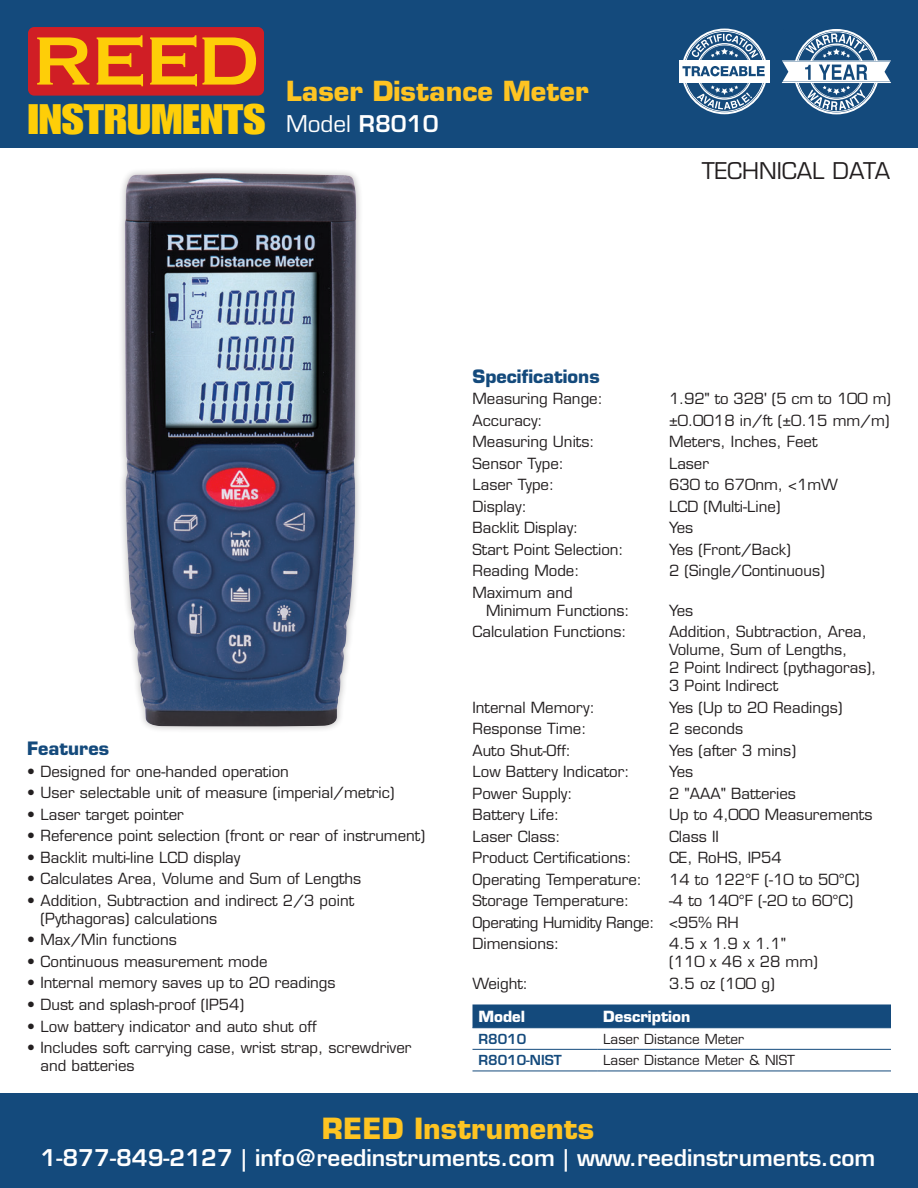
<style>
.page{position:relative;width:918px;height:1188px;background:#fff}
.page>*{position:absolute;margin:0;border:0;box-sizing:border-box;transform-origin:0 0}
.t1{font:41.7px "Impact LT Std";color:#fece08;scale:1.19 1}
.t2{font:700 28.5px "Eurostile LT Std";color:#fec422}
.t3{font:700 27px "Eurostile LT Std";color:#fec422}
.t4{font:600 22.5px "Eurostile LT Std";color:#fff}
.t5{font:22.5px "Eurostile LT Std";color:#231f20}
.t6{font:22.5px "Eurostile LT Std";color:#fff}
.t7{font:700 18px "Eurostile LT Std";color:#144a7c}
.t8{font:15px/18px "Eurostile LT Std";color:#231f20}
.t9{font:15px/21.5px "Eurostile LT Std";letter-spacing:-.02em;color:#231f20}
.t10{font:700 15px "Eurostile LT Std";color:#fff}
.t11{font:13.5px "Eurostile LT Std";color:#231f20}
.t12{font:600 13.5px "Eurostile LT Std";color:#144a7c}
.s1{font-weight:600}
</style>
<div class="page">
<div style="left:0;top:0;width:918px;height:148px;background:#144a7c"></div>
<svg style="left:782px;top:29px;width:109px;height:85px"></svg>
<div style="left:28px;top:27px;width:236px;height:69px;background:#d01e25;border-radius:6px"></div>
<svg style="left:37px;top:37px;width:52px;height:48px"></svg>
<svg style="left:97px;top:35px;width:46px;height:51px"></svg>
<svg style="left:150px;top:35px;width:106px;height:51px"></svg>
<div style="left:472px;top:1004px;width:419px;height:23px;background:#144a7c"></div>
<hr style="left:472px;top:1027px;width:125px;height:1px;background:#144a7c">
<hr style="left:597px;top:1027px;width:294px;height:1px;background:#144a7c">
<hr style="left:472px;top:1049px;width:125px;height:1px;background:#144a7c">
<hr style="left:597px;top:1049px;width:294px;height:1px;background:#144a7c">
<hr style="left:472px;top:1071px;width:125px;height:1px;background:#144a7c">
<hr style="left:597px;top:1071px;width:294px;height:1px;background:#144a7c">
<div style="left:118px;top:166px;width:245px;height:567px;background:#231f20;opacity:.3"></div>
<img style="left:125px;top:173px;width:231px;height:553px">
<svg style="left:683px;top:83px;width:83px;height:31px"></svg>
<div style="left:679px;top:62px;width:91px;height:19px;background:#fff"></div>
<hr style="left:679px;top:60px;width:91px;height:1px;background:#fff">
<hr style="left:679px;top:82px;width:91px;height:1px;background:#fff">
<svg style="left:682px;top:29px;width:84px;height:47px"></svg>
<div style="left:0;top:1094px;width:918px;height:94px;background:#144a7c"></div>
<h1 class="t1" style="left:28px;top:95px;width:201px">INSTRUMENTS</h1>
<h3 class="t3" style="left:286px;top:75px;width:304px">Laser Distance Meter</h3>
<h3 class="t6" style="left:286px;top:110px;width:154px">Model <span class="s1">R8010</span></h3>
<h3 class="t5" style="left:702px;top:157px;width:190px">TECHNICAL DATA</h3>
<p class="t7" style="left:472px;top:365px;width:129px">Specifications</p>
<p class="t8" style="left:472px;top:390px;width:132px">Measuring Range:</p>
<p class="t8" style="left:669px;top:390px;width:223px">1.92" to 328' (5 cm to 100 m)</p>
<p class="t8" style="left:472px;top:411px;width:72px">Accuracy:</p>
<p class="t8" style="left:669px;top:411px;width:222px">±0.0018 in/ft (±0.15 mm/m)</p>
<p class="t8" style="left:472px;top:433px;width:124px">Measuring Units:</p>
<p class="t8" style="left:669px;top:433px;width:150px">Meters, Inches, Feet</p>
<p class="t8" style="left:472px;top:454px;width:93px">Sensor Type:</p>
<p class="t8" style="left:669px;top:454px;width:42px">Laser</p>
<p class="t8" style="left:472px;top:476px;width:83px">Laser Type:</p>
<p class="t8" style="left:669px;top:476px;width:171px">630 to 670nm, &lt;1mW</p>
<p class="t8" style="left:472px;top:497px;width:56px">Display:</p>
<p class="t8" style="left:669px;top:497px;width:113px">LCD (Multi-Line)</p>
<p class="t8" style="left:472px;top:519px;width:107px">Backlit Display:</p>
<p class="t8" style="left:669px;top:519px;width:26px">Yes</p>
<p class="t8" style="left:472px;top:540px;width:153px">Start Point Selection:</p>
<p class="t8" style="left:669px;top:540px;width:123px">Yes (Front/Back)</p>
<p class="t8" style="left:472px;top:562px;width:109px">Reading Mode:</p>
<p class="t8" style="left:669px;top:562px;width:157px">2 (Single/Continuous)</p>
<p class="t8" style="left:486px;top:583px;width:145px;text-indent:-14px">Maximum and<br>Minimum Functions:</p>
<p class="t8" style="left:669px;top:601px;width:26px">Yes</p>
<p class="t7" style="left:27px;top:738px;width:84px">Features</p>
<p class="t8" style="left:27px;top:763px;width:263px">• Designed for one-handed operation</p>
<p class="t8" style="left:27px;top:784px;width:369px">• User selectable unit of measure (imperial/metric)</p>
<p class="t8" style="left:27px;top:806px;width:158px">• Laser target pointer</p>
<p class="t8" style="left:27px;top:827px;width:400px">• Reference point selection (front or rear of instrument)</p>
<p class="t8" style="left:27px;top:849px;width:215px">• Backlit multi-line LCD display</p>
<p class="t8" style="left:27px;top:870px;width:336px">• Calculates Area, Volume and Sum of Lengths</p>
<p class="t8" style="left:40px;top:892px;width:315px;text-indent:-14px">• Addition, Subtraction and indirect 2/3 point (Pythagoras) calculations</p>
<p class="t8" style="left:27px;top:931px;width:151px">• Max/Min functions</p>
<p class="t8" style="left:27px;top:953px;width:242px">• Continuous measurement mode</p>
<p class="t8" style="left:27px;top:974px;width:310px">• Internal memory saves up to 20 readings</p>
<p class="t8" style="left:27px;top:996px;width:219px">• Dust and splash-proof (IP54)</p>
<p class="t8" style="left:27px;top:1017px;width:291px">• Low battery indicator and auto shut off</p>
<p class="t8" style="left:40px;top:1039px;width:373px;text-indent:-13px">• Includes soft carrying case, wrist strap, screwdriver and batteries</p>
<p class="t8" style="left:472px;top:623px;width:156px">Calculation Functions:</p>
<p class="t8" style="left:669px;top:623px;width:209px">Addition, Subtraction, Area,<br>Volume, Sum of Lengths,<br>2 Point Indirect (pythagoras),<br>3 Point Indirect</p>
<p class="t8" style="left:472px;top:698px;width:124px">Internal Memory:</p>
<p class="t8" style="left:669px;top:698px;width:175px">Yes (Up to 20 Readings)</p>
<p class="t8" style="left:472px;top:720px;width:116px">Response Time:</p>
<p class="t8" style="left:669px;top:720px;width:76px">2 seconds</p>
<p class="t8" style="left:472px;top:741px;width:100px">Auto Shut-Off:</p>
<p class="t8" style="left:669px;top:741px;width:129px">Yes (after 3 mins)</p>
<p class="t8" style="left:472px;top:763px;width:159px">Low Battery Indicator:</p>
<p class="t8" style="left:669px;top:763px;width:26px">Yes</p>
<p class="t8" style="left:472px;top:784px;width:102px">Power Supply:</p>
<p class="t8" style="left:669px;top:784px;width:128px">2 "AAA" Batteries</p>
<p class="t8" style="left:472px;top:806px;width:88px">Battery Life:</p>
<p class="t8" style="left:669px;top:806px;width:205px">Up to 4,000 Measurements</p>
<p class="t8" style="left:472px;top:827px;width:90px">Laser Class:</p>
<p class="t8" style="left:669px;top:827px;width:51px">Class II</p>
<p class="t8" style="left:472px;top:849px;width:161px">Product Certifications:</p>
<p class="t8" style="left:669px;top:849px;width:114px">CE, RoHS, IP54</p>
<p class="t8" style="left:472px;top:870px;width:171px">Operating Temperature:</p>
<p class="t8" style="left:669px;top:870px;width:192px">14 to 122°F (-10 to 50°C)</p>
<p class="t8" style="left:472px;top:892px;width:159px">Storage Temperature:</p>
<p class="t9" style="left:472px;top:890px;width:382px;text-indent:196px">-4 to 140°F (-20 to 60°C)<br>Operating Humidity Range: &lt;95% RH<br>Dimensions:</p>
<p class="t8" style="left:669px;top:935px;width:150px">4.5 x 1.9 x 1.1" (110 x 46 x 28 mm)</p>
<p class="t8" style="left:472px;top:974px;width:57px">Weight:</p>
<p class="t8" style="left:669px;top:974px;width:107px">3.5 oz (100 g)</p>
<p class="t10" style="left:478px;top:1007px;width:48px">Model</p>
<p class="t10" style="left:603px;top:1007px;width:89px">Description</p>
<p class="t12" style="left:478px;top:1030px;width:49px">R8010</p>
<p class="t11" style="left:603px;top:1031px;width:143px">Laser Distance Meter</p>
<p class="t12" style="left:478px;top:1052px;width:85px">R8010-NIST</p>
<p class="t11" style="left:603px;top:1052px;width:193px">Laser Distance Meter &amp; NIST</p>
<h2 class="t2" style="left:322px;top:1111px;width:274px">REED Instruments</h2>
<h3 class="t4" style="left:41px;top:1144px;width:836px">1-877-849-2127 | info@reedinstruments.com | www.reedinstruments.com</h3>
</div>
